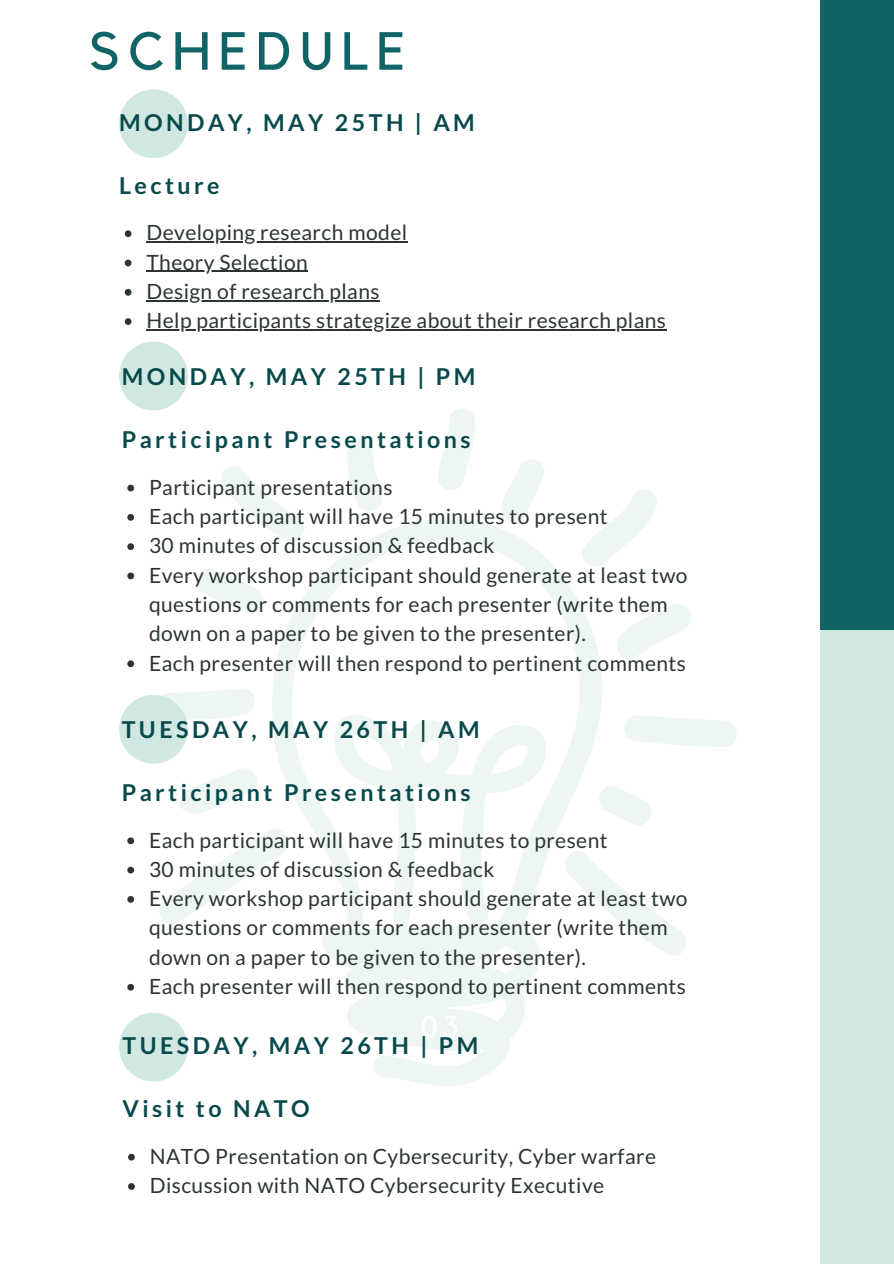
<style>
.page{position:relative;width:894px;height:1264px;background:#fff}
.page>*{position:absolute;margin:0;border:0;box-sizing:border-box;transform-origin:0 0}
.t1{font:52.95px "Kollektif";letter-spacing:.15em;color:#116466}
.t2{font:700 23.25px "Lato";letter-spacing:.15em;color:#08494b}
.t3{font:21px/29.2px "Lato";letter-spacing:.02em;color:#2c3531}
</style>
<div class="page">
<svg style="left:272px;top:519px;width:330px;height:567px"></svg>
<svg style="left:438px;top:408px;width:37px;height:82px"></svg>
<svg style="left:500px;top:459px;width:48px;height:64px"></svg>
<svg style="left:575px;top:489px;width:82px;height:84px"></svg>
<svg style="left:617px;top:604px;width:74px;height:55px"></svg>
<svg style="left:347px;top:439px;width:35px;height:72px"></svg>
<svg style="left:221px;top:466px;width:91px;height:81px"></svg>
<svg style="left:197px;top:568px;width:66px;height:46px"></svg>
<svg style="left:159px;top:822px;width:137px;height:109px"></svg>
<svg style="left:624px;top:715px;width:112px;height:32px"></svg>
<svg style="left:597px;top:784px;width:54px;height:43px"></svg>
<svg style="left:557px;top:843px;width:129px;height:119px"></svg>
<div style="left:819px;top:0;width:74px;height:630px;background:#116466"></div>
<svg style="left:119px;top:89px;width:69px;height:69px"></svg>
<svg style="left:119px;top:341px;width:69px;height:69px"></svg>
<svg style="left:125px;top:230px;width:6px;height:7px"></svg>
<hr style="left:146px;top:241px;width:261px;height:2px;background:#2c3531">
<svg style="left:125px;top:260px;width:6px;height:6px"></svg>
<hr style="left:146px;top:271px;width:162px;height:1px;background:#2c3531">
<svg style="left:125px;top:289px;width:6px;height:7px"></svg>
<hr style="left:146px;top:300px;width:234px;height:1px;background:#2c3531">
<svg style="left:125px;top:318px;width:6px;height:7px"></svg>
<hr style="left:146px;top:329px;width:520px;height:1px;background:#2c3531">
<div style="left:819px;top:630px;width:74px;height:633px;background:#d1e8e2"></div>
<svg style="left:119px;top:1012px;width:69px;height:69px"></svg>
<svg style="left:119px;top:688px;width:138px;height:126px"></svg>
<svg style="left:127px;top:484px;width:7px;height:7px"></svg>
<svg style="left:127px;top:514px;width:7px;height:6px"></svg>
<svg style="left:127px;top:543px;width:7px;height:7px"></svg>
<svg style="left:127px;top:572px;width:7px;height:7px"></svg>
<svg style="left:127px;top:660px;width:7px;height:7px"></svg>
<svg style="left:127px;top:837px;width:7px;height:7px"></svg>
<svg style="left:127px;top:866px;width:7px;height:7px"></svg>
<svg style="left:127px;top:896px;width:7px;height:6px"></svg>
<svg style="left:127px;top:983px;width:7px;height:7px"></svg>
<svg style="left:128px;top:1153px;width:7px;height:7px"></svg>
<svg style="left:128px;top:1183px;width:7px;height:6px"></svg>
<h1 class="t1" style="left:89px;top:27px;width:317px">SCHEDULE</h1>
<p class="t2" style="left:119px;top:108px;width:357px">MONDAY, MAY 25TH | AM</p>
<p class="t2" style="left:119px;top:171px;width:102px">Lecture</p>
<p class="t3" style="left:146px;top:218px;width:521px">Developing research model<br>Theory Selection<br>Design of research plans<br>Help participants strategize about their research plans</p>
<p class="t2" style="left:122px;top:362px;width:355px">MONDAY, MAY 25TH | PM</p>
<p class="t2" style="left:122px;top:425px;width:350px">Participant Presentations</p>
<p class="t3" style="left:149px;top:472px;width:540px">Participant presentations<br>Each participant will have 15 minutes to present<br>30 minutes of discussion &amp; feedback<br>Every workshop participant should generate at least two questions or comments for each presenter (write them down on a paper to be given to the presenter).<br>Each presenter will then respond to pertinent comments</p>
<p class="t2" style="left:122px;top:714px;width:359px">TUESDAY, MAY 26TH | AM</p>
<p class="t2" style="left:122px;top:778px;width:350px">Participant Presentations</p>
<p class="t3" style="left:149px;top:824px;width:540px">Each participant will have 15 minutes to present<br>30 minutes of discussion &amp; feedback<br>Every workshop participant should generate at least two questions or comments for each presenter (write them down on a paper to be given to the presenter).<br>Each presenter will then respond to pertinent comments</p>
<p class="t2" style="left:122px;top:1031px;width:357px">TUESDAY, MAY 26TH | PM</p>
<p class="t2" style="left:122px;top:1094px;width:189px">Visit to NATO</p>
<p class="t3" style="left:150px;top:1141px;width:507px">NATO Presentation on Cybersecurity, Cyber warfare<br>Discussion with NATO Cybersecurity Executive</p>
</div>
